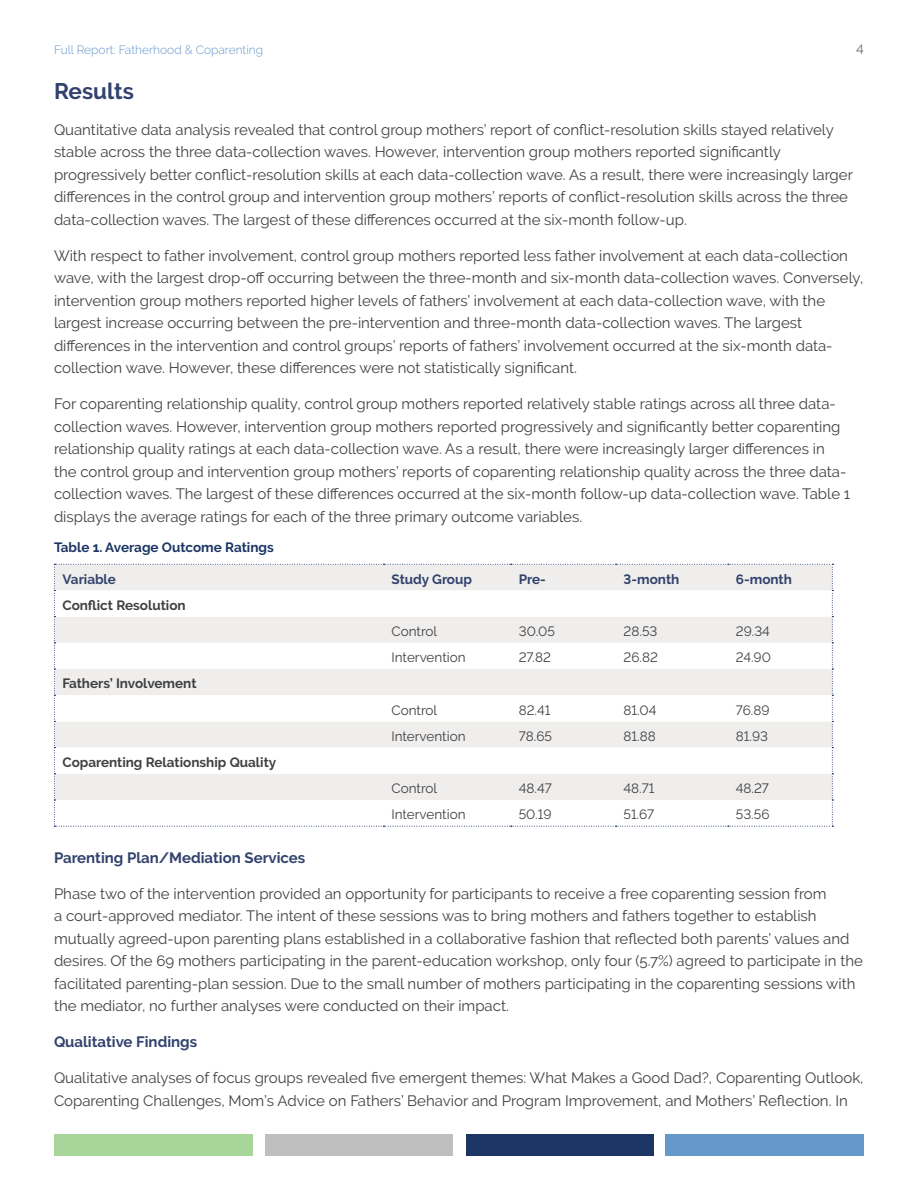
<style>
.page{position:relative;width:918px;height:1188px;background:#fff}
.page>*{position:absolute;margin:0;border:0;box-sizing:border-box;transform-origin:0 0}
.t1{font:700 22.5px "Raleway";color:#31426d}
.t2{font:15px/22.5px "Raleway";color:#414042}
.t3{font:700 15px "Raleway";color:#31426d}
.t4{font:13.5px "Raleway";color:#414042}
.t5{font:700 13.5px "Raleway";color:#414042}
.t6{font:700 13.5px "Raleway";color:#31426d}
.t7{font:700 13.5px "Raleway";color:#1c3564}
.t8{font:13.5px "Raleway";color:#6d6e71}
.t9{font:300 12px "Raleway";color:#6598cb}
</style>
<div class="page">
<svg style="left:54px;top:564px;width:779px;height:263px"></svg>
<div style="left:665px;top:1134px;width:199px;height:22px;background:#6598cb"></div>
<div style="left:466px;top:1134px;width:187px;height:22px;background:#1c3564"></div>
<div style="left:265px;top:1134px;width:188px;height:22px;background:#c0bfbf"></div>
<div style="left:54px;top:1134px;width:199px;height:22px;background:#a8d59a"></div>
<p class="t9" style="left:54px;top:42px;width:211px">Full Report: Fatherhood &amp; Coparenting</p>
<p class="t8" style="left:856px;top:41px;width:9px">4</p>
<h1 class="t1" style="left:54px;top:78px;width:82px">Results</h1>
<p class="t2" style="left:54px;top:118px;width:800px">Quantitative data analysis revealed that control group mothers’ report of conflict-resolution skills stayed relatively stable across the three data-collection waves. However, intervention group mothers reported significantly progressively better conflict-resolution skills at each data-collection wave. As a result, there were increasingly larger differences in the control group and intervention group mothers’ reports of conflict-resolution skills across the three data-collection waves. The largest of these differences occurred at the six-month follow-up.</p>
<p class="t2" style="left:54px;top:244px;width:811px">With respect to father involvement, control group mothers reported less father involvement at each data-collection wave, with the largest drop-off occurring between the three-month and six-month data-collection waves. Conversely, intervention group mothers reported higher levels of fathers’ involvement at each data-collection wave, with the largest increase occurring between the pre-intervention and three-month data-collection waves. The largest differences in the intervention and control groups’ reports of fathers’ involvement occurred at the six-month data&shy;collection wave. However, these differences were not statistically significant.</p>
<p class="t2" style="left:54px;top:393px;width:798px">For coparenting relationship quality, control group mothers reported relatively stable ratings across all three data&shy;collection waves. However, intervention group mothers reported progressively and significantly better coparenting relationship quality ratings at each data-collection wave. As a result, there were increasingly larger differences in the control group and intervention group mothers’ reports of coparenting relationship quality across the three data&shy;collection waves. The largest of these differences occurred at the six-month follow-up data-collection wave. Table 1 displays the average ratings for each of the three primary outcome variables.</p>
<p class="t7" style="left:54px;top:539px;width:221px">Table 1. Average Outcome Ratings</p>
<p class="t6" style="left:62px;top:571px;width:55px">Variable</p>
<p class="t6" style="left:392px;top:571px;width:82px">Study Group</p>
<p class="t6" style="left:519px;top:571px;width:29px">Pre-</p>
<p class="t6" style="left:624px;top:571px;width:57px">3-month</p>
<p class="t6" style="left:736px;top:571px;width:58px">6-month</p>
<p class="t5" style="left:62px;top:597px;width:125px">Conflict Resolution</p>
<p class="t4" style="left:392px;top:624px;width:47px">Control</p>
<p class="t4" style="left:519px;top:624px;width:38px">30.05</p>
<p class="t4" style="left:624px;top:624px;width:35px">28.53</p>
<p class="t4" style="left:736px;top:624px;width:35px">29.34</p>
<p class="t4" style="left:392px;top:650px;width:76px">Intervention</p>
<p class="t4" style="left:519px;top:650px;width:34px">27.82</p>
<p class="t4" style="left:624px;top:650px;width:36px">26.82</p>
<p class="t4" style="left:736px;top:650px;width:37px">24.90</p>
<p class="t5" style="left:62px;top:676px;width:136px">Fathers’ Involvement</p>
<p class="t4" style="left:391px;top:702px;width:47px">Control</p>
<p class="t4" style="left:519px;top:702px;width:33px">82.41</p>
<p class="t4" style="left:624px;top:702px;width:34px">81.04</p>
<p class="t4" style="left:736px;top:702px;width:35px">76.89</p>
<p class="t4" style="left:391px;top:728px;width:76px">Intervention</p>
<p class="t4" style="left:519px;top:728px;width:35px">78.65</p>
<p class="t4" style="left:624px;top:728px;width:34px">81.88</p>
<p class="t4" style="left:736px;top:728px;width:34px">81.93</p>
<p class="t5" style="left:62px;top:755px;width:215px">Coparenting Relationship Quality</p>
<p class="t4" style="left:391px;top:781px;width:47px">Control</p>
<p class="t4" style="left:519px;top:781px;width:34px">48.47</p>
<p class="t4" style="left:624px;top:781px;width:32px">48.71</p>
<p class="t4" style="left:736px;top:781px;width:35px">48.27</p>
<p class="t4" style="left:391px;top:807px;width:76px">Intervention</p>
<p class="t4" style="left:519px;top:807px;width:34px">50.19</p>
<p class="t4" style="left:624px;top:807px;width:32px">51.67</p>
<p class="t4" style="left:736px;top:807px;width:35px">53.56</p>
<p class="t3" style="left:54px;top:849px;width:253px">Parenting Plan/Mediation Services</p>
<p class="t2" style="left:54px;top:882px;width:811px">Phase two of the intervention provided an opportunity for participants to receive a free coparenting session from<br>a court-approved mediator. The intent of these sessions was to bring mothers and fathers together to establish mutually agreed-upon parenting plans established in a collaborative fashion that reflected both parents’ values and desires. Of the 69 mothers participating in the parent-education workshop, only four (5.7%) agreed to participate in the facilitated parenting-plan session. Due to the small number of mothers participating in the coparenting sessions with the mediator, no further analyses were conducted on their impact.</p>
<p class="t3" style="left:54px;top:1033px;width:145px">Qualitative Findings</p>
<p class="t2" style="left:54px;top:1066px;width:811px">Qualitative analyses of focus groups revealed five emergent themes: What Makes a Good Dad?, Coparenting Outlook,<br>Coparenting Challenges, Mom’s Advice on Fathers’ Behavior and Program Improvement, and Mothers’ Reflection. In</p>
</div>
